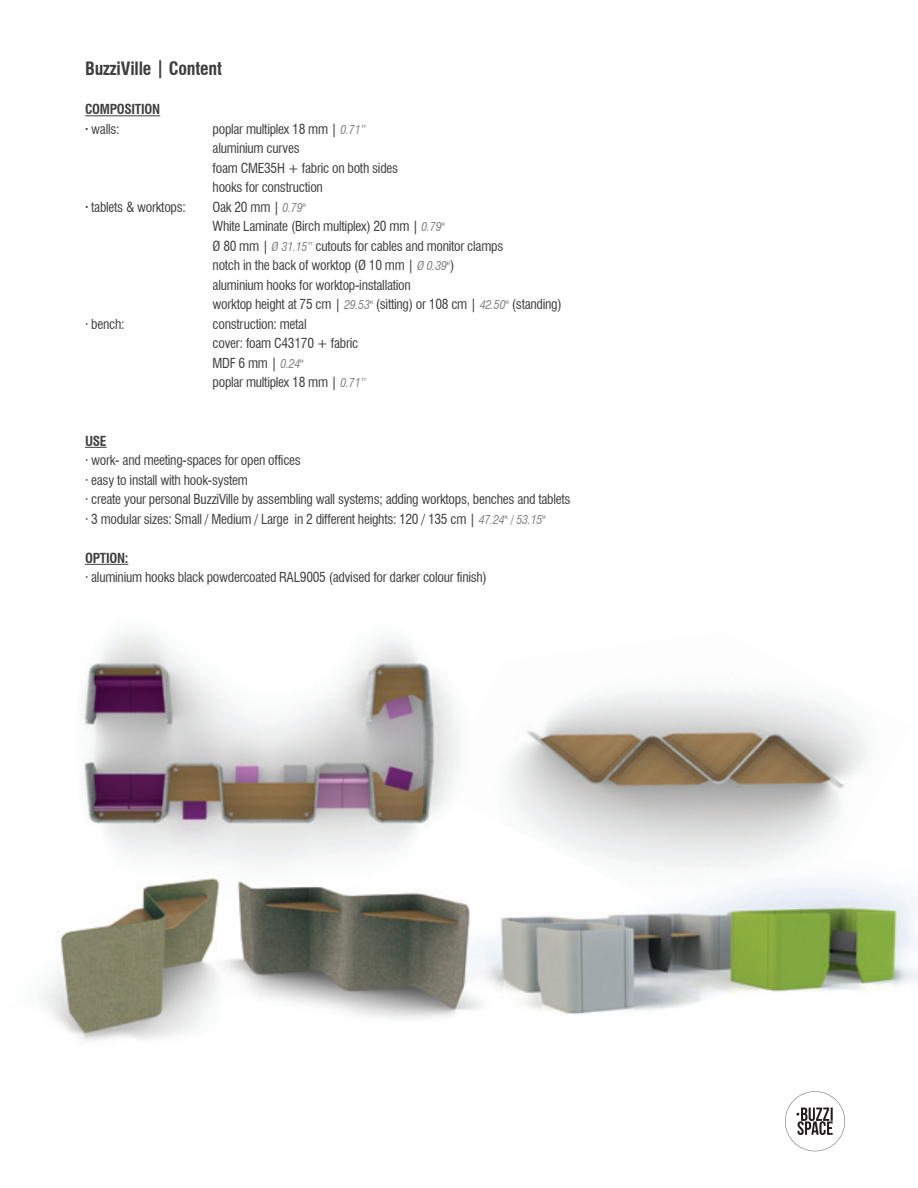
<style>
.page{position:relative;width:918px;height:1188px;background:#fff}
.page>*{position:absolute;margin:0;border:0;box-sizing:border-box;transform-origin:0 0}
.t1{font:700 condensed 18px "Swiss 721 BT";letter-spacing:-.01em;color:#3e3e3f}
.t2{font:condensed 13.5px/19.5px "Swiss 721 BT";letter-spacing:-.02em;color:#3e3e3f}
.t3{font:700 condensed 13.5px/19.5px "Swiss 721 BT";letter-spacing:-.02em;color:#3e3e3f}
.s1{font-weight:400}
.s2{font-style:italic;font-size:12px;color:#808285}
.s3{font-weight:700}
</style>
<div class="page">
<svg style="left:785px;top:1096px;width:60px;height:55px"></svg>
<hr style="left:85px;top:115px;width:75px;height:1px;background:#3e3e3f">
<svg style="left:85px;top:447px;width:22px;height:1px"></svg>
<hr style="left:85px;top:564px;width:43px;height:1px;background:#3e3e3f">
<img style="left:508px;top:690px;width:360px;height:96px">
<img style="left:505px;top:786px;width:413px;height:310px">
<img style="left:39px;top:914px;width:86px;height:127px">
<img style="left:83px;top:634px;width:376px;height:215px">
<img style="left:125px;top:819px;width:380px;height:221px">
<h1 class="t1" style="left:85px;top:58px;width:139px">BuzziVille | Content</h1>
<p class="t3" style="left:85px;top:100px;width:77px">COMPOSITION · <span class="s1">walls:</span></p>
<p class="t2" style="left:213px;top:119px;width:187px">poplar multiplex 18 mm | <span class="s2">0.71” </span>aluminium curves<br>foam CME35H + fabric on both sides hooks for construction</p>
<p class="t2" style="left:85px;top:197px;width:102px"><span class="s3">·</span> tablets &amp; worktops:</p>
<p class="t2" style="left:213px;top:197px;width:351px">Oak 20 mm | <span class="s2">0.79"<br></span>White Laminate (Birch multiplex) 20 mm | <span class="s2">0.79"<br></span>Ø 80 mm | <span class="s2">Ø 31.15”</span> cutouts for cables and monitor clamps<br>notch in the back of worktop (Ø 10 mm | <span class="s2">Ø 0.39"</span>)<br>aluminium hooks for worktop-installation<br>worktop height at 75 cm | <span class="s2">29.53"</span> (sitting) or 108 cm | <span class="s2">42.50"</span> (standing)</p>
<p class="t2" style="left:85px;top:314px;width:41px">· bench:</p>
<p class="t2" style="left:213px;top:314px;width:155px">construction: metal<br>cover: foam C43170 + fabric<br>MDF 6 mm | <span class="s2">0.24"<br></span>poplar multiplex 18 mm | <span class="s2">0.71”</span></p>
<p class="t3" style="left:85px;top:431px;width:23px">USE</p>
<p class="t2" style="left:85px;top:451px;width:487px">· work- and meeting-spaces for open offices<br>· easy to install with hook-system<br>· create your personal BuzziVille by assembling wall systems; adding worktops, benches and tablets · 3 modular sizes: Small / Medium / Large in 2 different heights: 120 / 135 cm | <span class="s2">47.24" / 53.15"</span></p>
<p class="t3" style="left:85px;top:548px;width:45px">OPTION:</p>
<p class="t2" style="left:85px;top:568px;width:403px">· aluminium hooks black powdercoated RAL9005 (advised for darker colour finish)</p>
</div>
